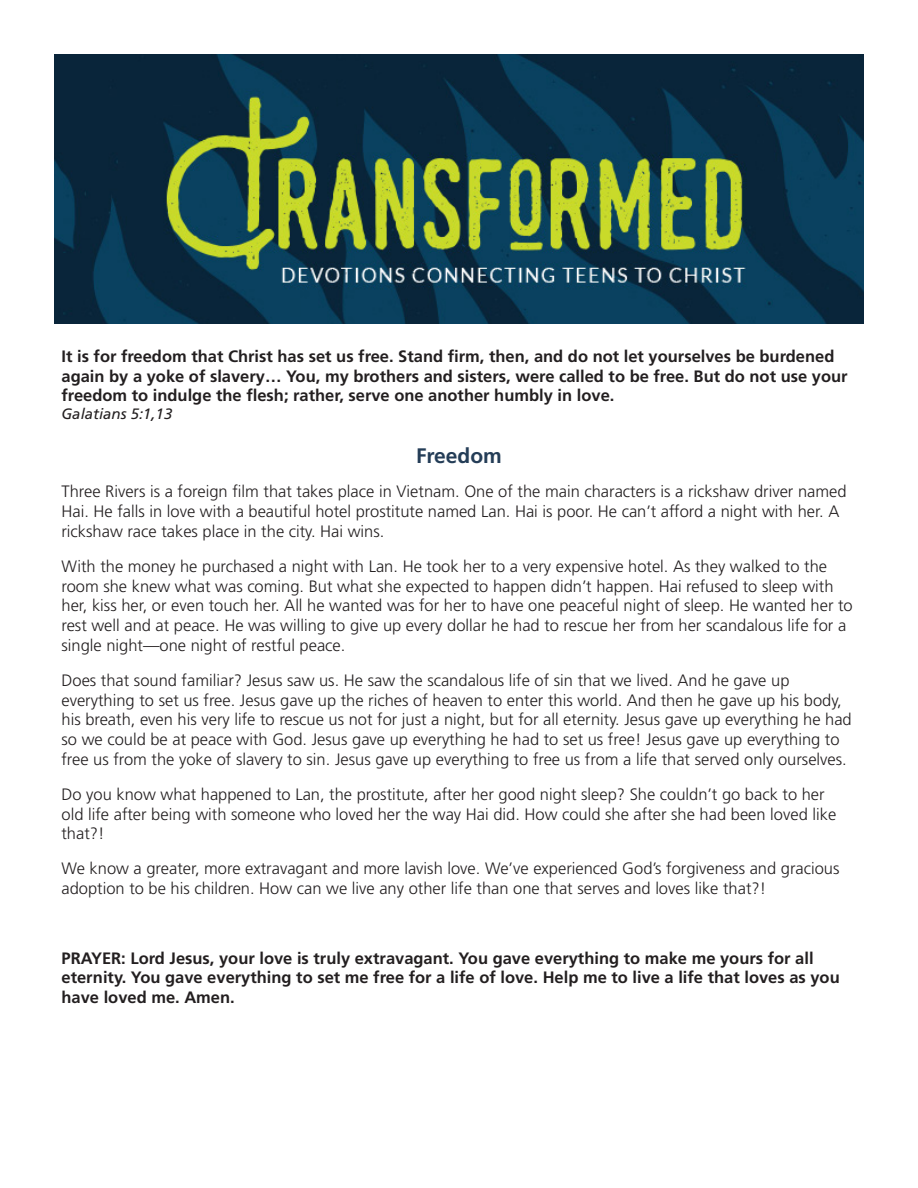
<style>
.page{position:relative;width:918px;height:1188px;background:#fff}
.page>*{position:absolute;margin:0;border:0;box-sizing:border-box;transform-origin:0 0}
.t1{font:700 21px "Frutiger LT Std";color:#243d57}
.body_copy{font:300 16.5px/19.8px "Frutiger LT Std";color:#231f20}
.Scripture_text{font:700 16.5px/19.8px "Frutiger LT Std";color:#231f20}
.body_copy-2{font:700 16.5px/19.8px "Frutiger LT Std";color:#231f20}
.Scripture_reference{font:italic 15px "Frutiger LT Std";color:#231f20}
</style>
<div class="page">
<img style="left:54px;top:54px;width:810px;height:270px">
<p class="Scripture_text" style="left:62px;top:346px;width:788px">It is for freedom that Christ has set us free. Stand firm, then, and do not let yourselves be burdened again by a yoke of slavery… You, my brothers and sisters, were called to be free. But do not use your freedom to indulge the flesh; rather, serve one another humbly in love.</p>
<p class="Scripture_reference" style="left:62px;top:406px;width:112px">Galatians 5:1,13</p>
<p class="t1" style="left:416px;top:443px;width:87px">Freedom</p>
<p class="body_copy" style="left:62px;top:482px;width:787px">Three Rivers is a foreign film that takes place in Vietnam. One of the main characters is a rickshaw driver named<br>Hai. He falls in love with a beautiful hotel prostitute named Lan. Hai is poor. He can’t afford a night with her. A rickshaw race takes place in the city. Hai wins.</p>
<p class="body_copy" style="left:62px;top:557px;width:793px">With the money he purchased a night with Lan. He took her to a very expensive hotel. As they walked to the room she knew what was coming. But what she expected to happen didn’t happen. Hai refused to sleep with her, kiss her, or even touch her. All he wanted was for her to have one peaceful night of sleep. He wanted her to rest well and at peace. He was willing to give up every dollar he had to rescue her from her scandalous life for a single night—one night of restful peace.</p>
<p class="body_copy" style="left:62px;top:671px;width:792px">Does that sound familiar? Jesus saw us. He saw the scandalous life of sin that we lived. And he gave up everything to set us free. Jesus gave up the riches of heaven to enter this world. And then he gave up his body, his breath, even his very life to rescue us not for just a night, but for all eternity. Jesus gave up everything he had so we could be at peace with God. Jesus gave up everything he had to set us free! Jesus gave up everything to free us from the yoke of slavery to sin. Jesus gave up everything to free us from a life that served only ourselves.</p>
<p class="body_copy" style="left:62px;top:785px;width:776px">Do you know what happened to Lan, the prostitute, after her good night sleep? She couldn’t go back to her old life after being with someone who loved her the way Hai did. How could she after she had been loved like that?!</p>
<p class="body_copy" style="left:62px;top:859px;width:780px">We know a greater, more extravagant and more lavish love. We’ve experienced God’s forgiveness and gracious adoption to be his children. How can we live any other life than one that serves and loves like that?!</p>
<p class="body_copy-2" style="left:62px;top:948px;width:780px">PRAYER: Lord Jesus, your love is truly extravagant. You gave everything to make me yours for all eternity. You gave everything to set me free for a life of love. Help me to live a life that loves as you have loved me. Amen.</p>
</div>
